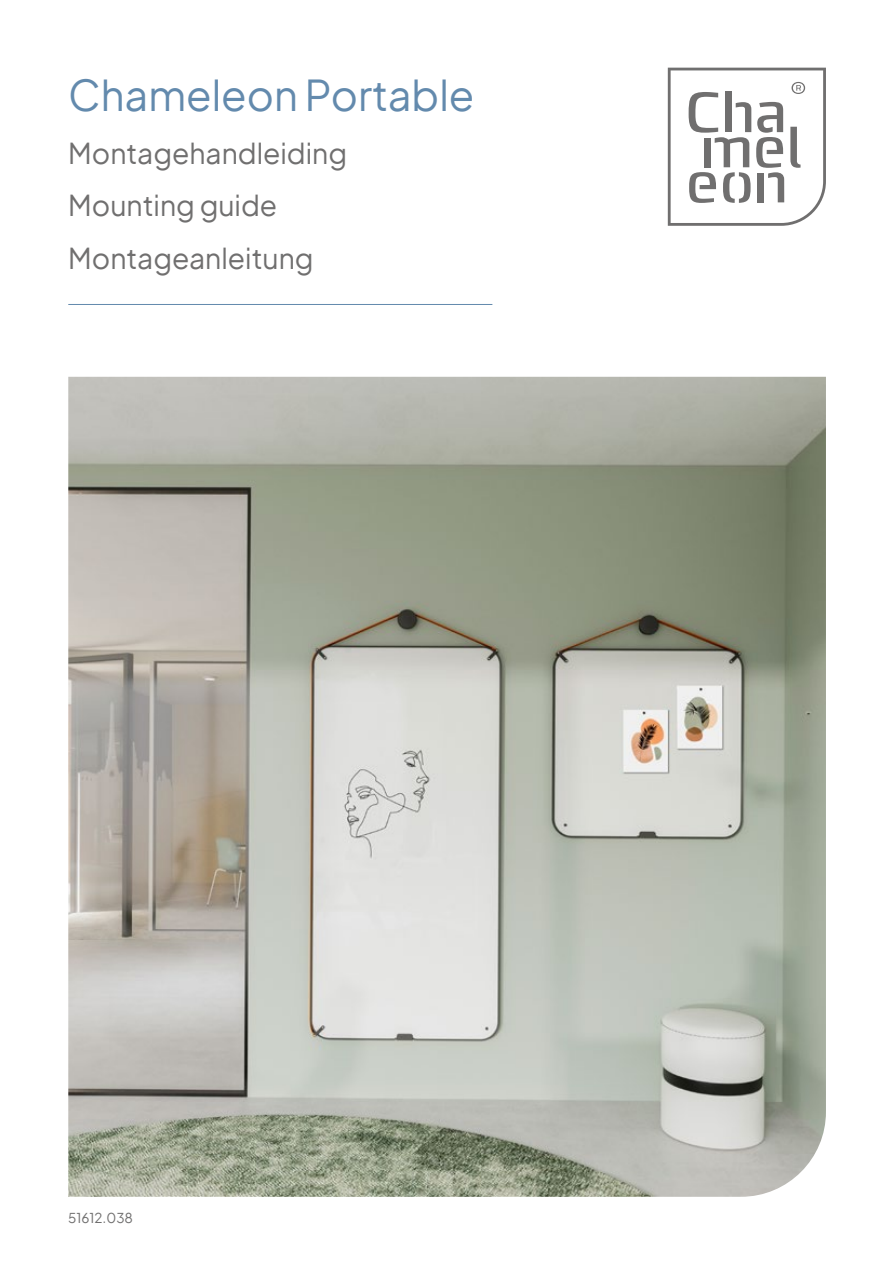
<style>
.page{position:relative;width:893px;height:1263px;background:#fff}
.page>*{position:absolute;margin:0;border:0;box-sizing:border-box;transform-origin:0 0}
.t1{font:42px "Plus Jakarta Sans";color:#638aad}
.t2{font:28.5px/52.5px "Plus Jakarta Sans";color:#706f6f}
.t3{font:13.5px "Plus Jakarta Sans";color:#706f6f}
</style>
<div class="page">
<svg style="left:668px;top:68px;width:158px;height:158px"></svg>
<img style="left:68px;top:377px;width:758px;height:820px">
<hr style="left:68px;top:304px;width:424px;height:1px;background:#638aad">
<h1 class="t1" style="left:68px;top:62px;width:408px">Chameleon Portable</h1>
<p class="t2" style="left:68px;top:125px;width:280px">Montagehandleiding<br>Mounting guide<br>Montageanleitung</p>
<p class="t3" style="left:68px;top:1207px;width:66px">51612.038</p>
</div>
